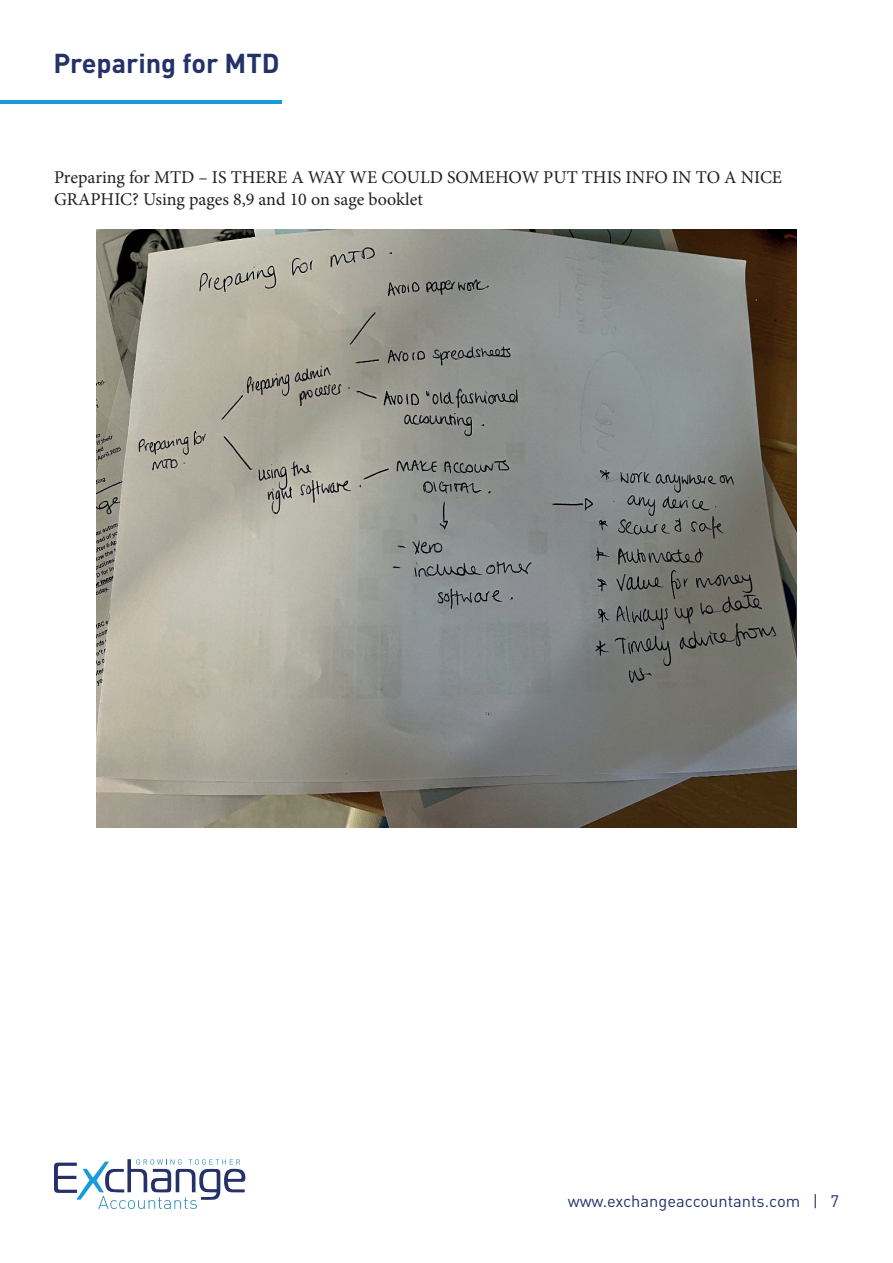
<style>
.page{position:relative;width:893px;height:1263px;background:#fff}
.page>*{position:absolute;margin:0;border:0;box-sizing:border-box;transform-origin:0 0}
.t1{font:700 27px "DIN";color:#25326a}
.t2{font:18px/21.6px "Minion Pro";color:#231f20}
.t3{font:16.5px "DIN";color:#25326a}
</style>
<div class="page">
<img style="left:97px;top:230px;width:699px;height:597px">
<svg style="left:54px;top:1159px;width:191px;height:50px"></svg>
<hr style="left:0;top:101px;width:281px;height:3px;background:#199bd8">
<h1 class="t1" style="left:53px;top:46px;width:228px">Preparing for MTD</h1>
<p class="t2" style="left:54px;top:167px;width:730px">Preparing for MTD – IS THERE A WAY WE COULD SOMEHOW PUT THIS INFO IN TO A NICE<br>GRAPHIC? Using pages 8,9 and 10 on sage booklet</p>
<p class="t3" style="left:568px;top:1191px;width:273px">www.exchangeaccountants.com | 7</p>
</div>
